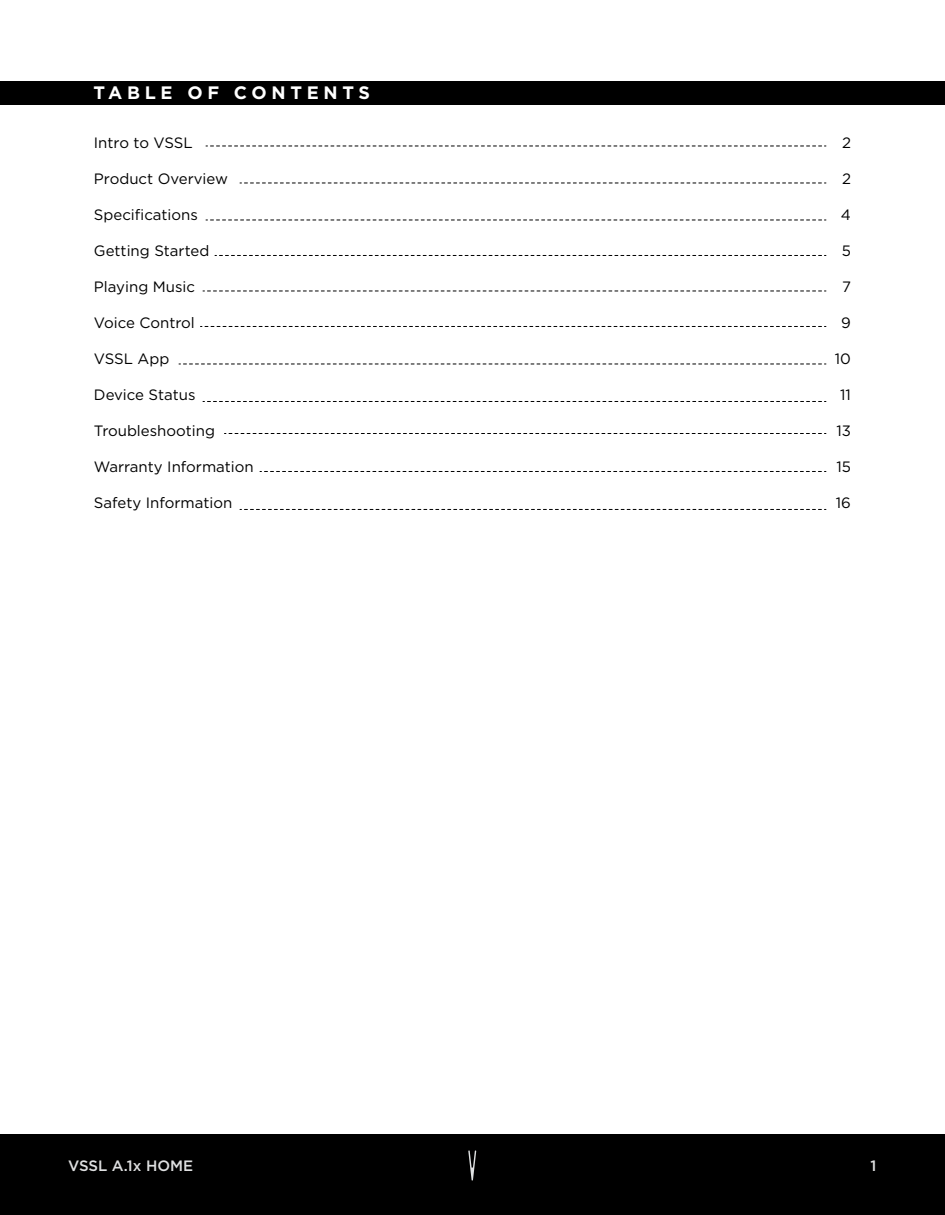
<style>
.page{position:relative;width:945px;height:1215px;background:#fff}
.page>*{position:absolute;margin:0;border:0;box-sizing:border-box;transform-origin:0 0}
.t1{font:700 18px "Gotham";letter-spacing:.26em;color:#fff}
.t2{font:15px "Gotham";color:#000}
.t3{font:500 15px "Gotham";color:#dfe0e1}
</style>
<div class="page">
<div style="left:0;top:1134px;width:945px;height:81px;background:#000"></div>
<svg style="left:468px;top:1150px;width:8px;height:31px"></svg>
<div style="left:0;top:81px;width:945px;height:24px;background:#000"></div>
<svg style="left:206px;top:146px;width:620px;height:1px"></svg>
<svg style="left:240px;top:183px;width:586px;height:1px"></svg>
<svg style="left:206px;top:220px;width:620px;height:1px"></svg>
<svg style="left:215px;top:255px;width:611px;height:1px"></svg>
<svg style="left:203px;top:291px;width:623px;height:1px"></svg>
<svg style="left:200px;top:326px;width:626px;height:1px"></svg>
<svg style="left:179px;top:364px;width:647px;height:1px"></svg>
<svg style="left:203px;top:401px;width:623px;height:1px"></svg>
<svg style="left:224px;top:433px;width:602px;height:1px"></svg>
<svg style="left:260px;top:471px;width:566px;height:1px"></svg>
<svg style="left:240px;top:509px;width:586px;height:1px"></svg>
<p class="t1" style="left:93px;top:81px;width:278px">TABLE OF CONTENTS</p>
<p class="t2" style="left:94px;top:133px;width:100px">Intro to VSSL</p>
<p class="t2" style="left:94px;top:169px;width:136px">Product Overview</p>
<p class="t2" style="left:94px;top:205px;width:105px">Specifications</p>
<p class="t2" style="left:94px;top:241px;width:117px">Getting Started</p>
<p class="t2" style="left:94px;top:277px;width:103px">Playing Music</p>
<p class="t2" style="left:94px;top:313px;width:102px">Voice Control</p>
<p class="t2" style="left:94px;top:349px;width:77px">VSSL App</p>
<p class="t2" style="left:94px;top:385px;width:103px">Device Status</p>
<p class="t2" style="left:94px;top:421px;width:123px">Troubleshooting</p>
<p class="t2" style="left:94px;top:457px;width:161px">Warranty Information</p>
<p class="t2" style="left:94px;top:493px;width:140px">Safety Information</p>
<p class="t2" style="left:842px;top:133px;width:10px">2</p>
<p class="t2" style="left:842px;top:169px;width:10px">2</p>
<p class="t2" style="left:841px;top:205px;width:12px">4</p>
<p class="t2" style="left:842px;top:241px;width:11px">5</p>
<p class="t2" style="left:842px;top:277px;width:10px">7</p>
<p class="t2" style="left:841px;top:313px;width:11px">9</p>
<p class="t2" style="left:835px;top:349px;width:18px">10</p>
<p class="t2" style="left:840px;top:385px;width:12px">11</p>
<p class="t2" style="left:836px;top:421px;width:16px">13</p>
<p class="t2" style="left:836px;top:457px;width:16px">15</p>
<p class="t2" style="left:836px;top:493px;width:17px">16</p>
<p class="t3" style="left:68px;top:1156px;width:127px">VSSL A.1x HOME</p>
<p class="t3" style="left:871px;top:1156px;width:7px">1</p>
</div>
